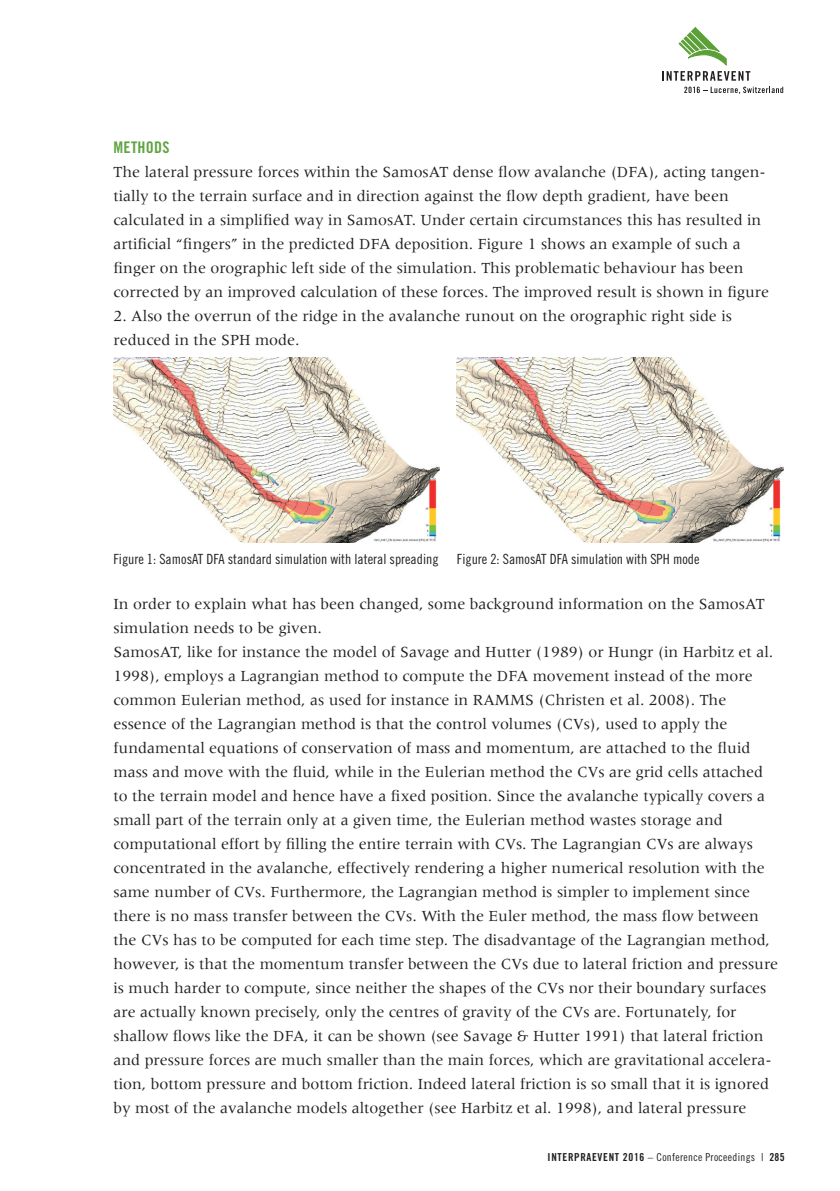
<style>
.page{position:relative;width:840px;height:1191px;background:#fff}
.page>*{position:absolute;margin:0;border:0;box-sizing:border-box;transform-origin:0 0}
.t1{font:16px/24px "Meridien LT Std";color:#231f20}
.t2{font:16px "Trade Gothic LT Std Bd Cn 20";letter-spacing:.02em;color:#63a443}
.t3{font:14px "Trade Gothic LT Std Cn 18";color:#231f20}
.t4{font:11px "Trade Gothic LT Std Cn 18";letter-spacing:.03em;color:#231f20}
.s1{font-family:"Trade Gothic LT Std Bd Cn 20"}
</style>
<div class="page">
<svg style="left:662px;top:71px;width:88px;height:10px"></svg>
<svg style="left:684px;top:87px;width:98px;height:7px"></svg>
<svg style="left:678px;top:27px;width:48px;height:38px"></svg>
<img style="left:113px;top:357px;width:326px;height:185px">
<img style="left:456px;top:357px;width:326px;height:185px">
<p class="t2" style="left:113px;top:137px;width:58px">METHODS</p>
<p class="t1" style="left:113px;top:159px;width:656px">The lateral pressure forces within the SamosAT dense flow avalanche (DFA), acting tangen&shy;tially to the terrain surface and in direction against the flow depth gradient, have been calculated in a simplified way in SamosAT. Under certain circumstances this has resulted in artificial “fingers” in the predicted DFA deposition. Figure 1 shows an example of such a finger on the orographic left side of the simulation. This problematic behaviour has been corrected by an improved calculation of these forces. The improved result is shown in figure</p>
<p class="t1" style="left:113px;top:303px;width:619px">2. Also the overrun of the ridge in the avalanche runout on the orographic right side is reduced in the SPH mode.</p>
<p class="t3" style="left:113px;top:550px;width:326px">Figure 1: SamosAT DFA standard simulation with lateral spreading</p>
<p class="t3" style="left:456px;top:550px;width:244px">Figure 2: SamosAT DFA simulation with SPH mode</p>
<p class="t1" style="left:113px;top:591px;width:666px">In order to explain what has been changed, some background information on the SamosAT simulation needs to be given.<br>SamosAT, like for instance the model of Savage and Hutter (1989) or Hungr (in Harbitz et al.<br>1998), employs a Lagrangian method to compute the DFA movement instead of the more common Eulerian method, as used for instance in RAMMS (Christen et al. 2008). The essence of the Lagrangian method is that the control volumes (CVs), used to apply the fundamental equations of conservation of mass and momentum, are attached to the fluid mass and move with the fluid, while in the Eulerian method the CVs are grid cells attached to the terrain model and hence have a fixed position. Since the avalanche typically covers a small part of the terrain only at a given time, the Eulerian method wastes storage and computational effort by filling the entire terrain with CVs. The Lagrangian CVs are always concentrated in the avalanche, effectively rendering a higher numerical resolution with the same number of CVs. Furthermore, the Lagrangian method is simpler to implement since there is no mass transfer between the CVs. With the Euler method, the mass flow between the CVs has to be computed for each time step. The disadvantage of the Lagrangian method, however, is that the momentum transfer between the CVs due to lateral friction and pressure is much harder to compute, since neither the shapes of the CVs nor their boundary surfaces are actually known precisely, only the centres of gravity of the CVs are. Fortunately, for shallow flows like the DFA, it can be shown (see Savage &amp; Hutter 1991) that lateral friction and pressure forces are much smaller than the main forces, which are gravitational accelera&shy;tion, bottom pressure and bottom friction. Indeed lateral friction is so small that it is ignored by most of the avalanche models altogether (see Harbitz et al. 1998), and lateral pressure</p>
<p class="t4" style="left:547px;top:1150px;width:238px"><span class="s1">INTERPRAEVENT 2016</span> – Conference Proceedings | <span class="s1">285</span></p>
</div>
